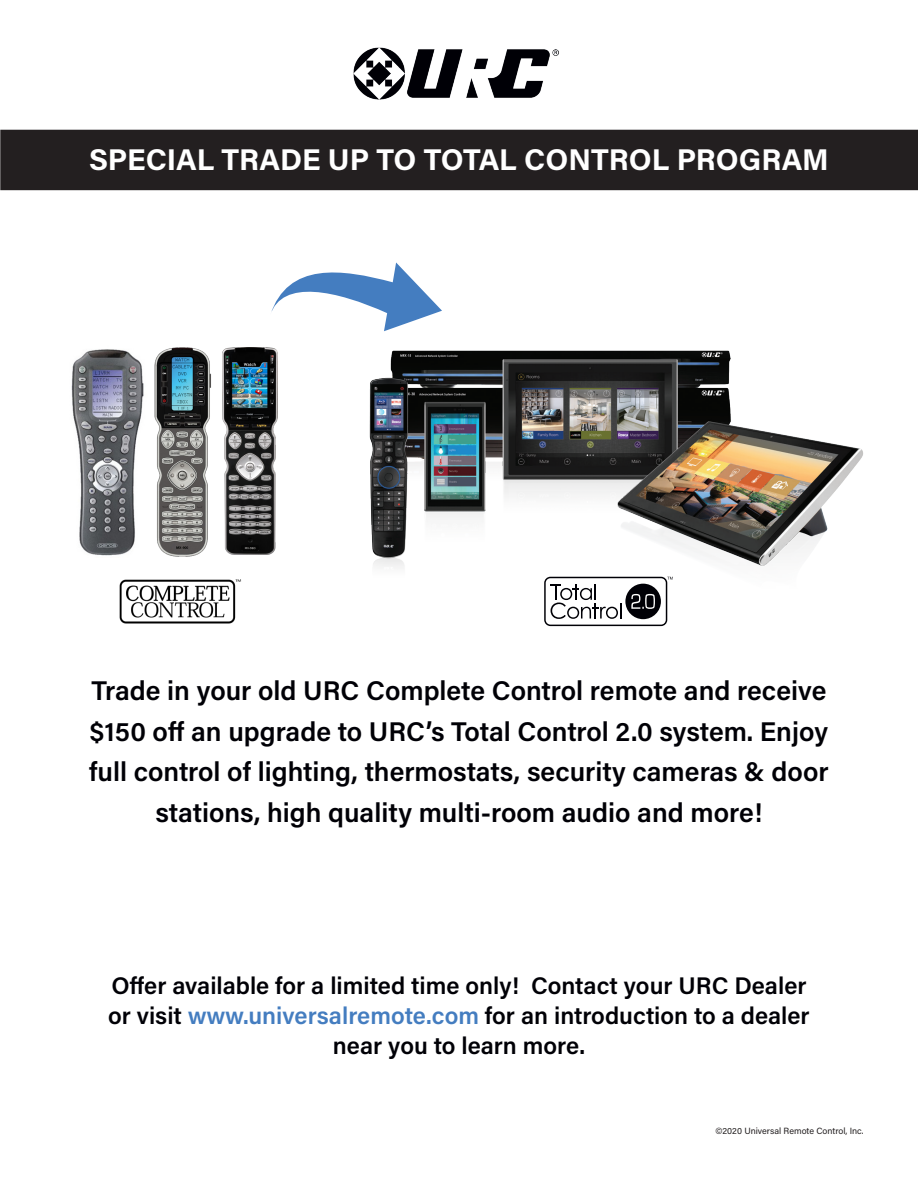
<style>
.page{position:relative;width:918px;height:1188px;background:#fff}
.page>*{position:absolute;margin:0;border:0;box-sizing:border-box;transform-origin:0 0}
.t1{font:700 30px "Acumin Pro";color:#fff}
.t2{font:600 27px/40.5px "Acumin Pro";color:#000006;text-align:center}
.t3{font:600 24px/30px "Acumin Pro";color:#000006;text-align:center}
.t4{font:9px "Acumin Pro";color:#231f20}
.s1{color:#447dc0}
</style>
<div class="page">
<img style="left:353px;top:47px;width:206px;height:53px">
<div style="left:1px;top:130px;width:917px;height:59px;background:#231f20"></div>
<div style="left:0;top:130px;width:918px;height:60px;border:2px solid #231f20"></div>
<svg style="left:271px;top:262px;width:171px;height:61px"></svg>
<img style="left:119px;top:579px;width:122px;height:45px">
<img style="left:154px;top:347px;width:57px;height:210px">
<img style="left:222px;top:348px;width:55px;height:206px">
<img style="left:71px;top:349px;width:73px;height:207px">
<img style="left:369px;top:323px;width:494px;height:254px">
<svg style="left:544px;top:577px;width:129px;height:49px"></svg>
<p class="t1" style="left:89px;top:139px;width:741px">SPECIAL TRADE UP TO TOTAL CONTROL PROGRAM</p>
<p class="t2" style="left:89px;top:669px;width:741px">Trade in your old URC Complete Control remote and receive $150 off an upgrade to URC’s Total Control 2.0 system. Enjoy full control of lighting, thermostats, security cameras &amp; door stations, high quality multi-room audio and more!</p>
<p class="t3" style="left:108px;top:970px;width:703px">Offer available for a limited time only! Contact your URC Dealer or visit <span class="s1">www.universalremote.com</span> for an introduction to a dealer near you to learn more.</p>
<p class="t4" style="left:715px;top:1125px;width:150px">©2020 Universal Remote Control, Inc.</p>
</div>
